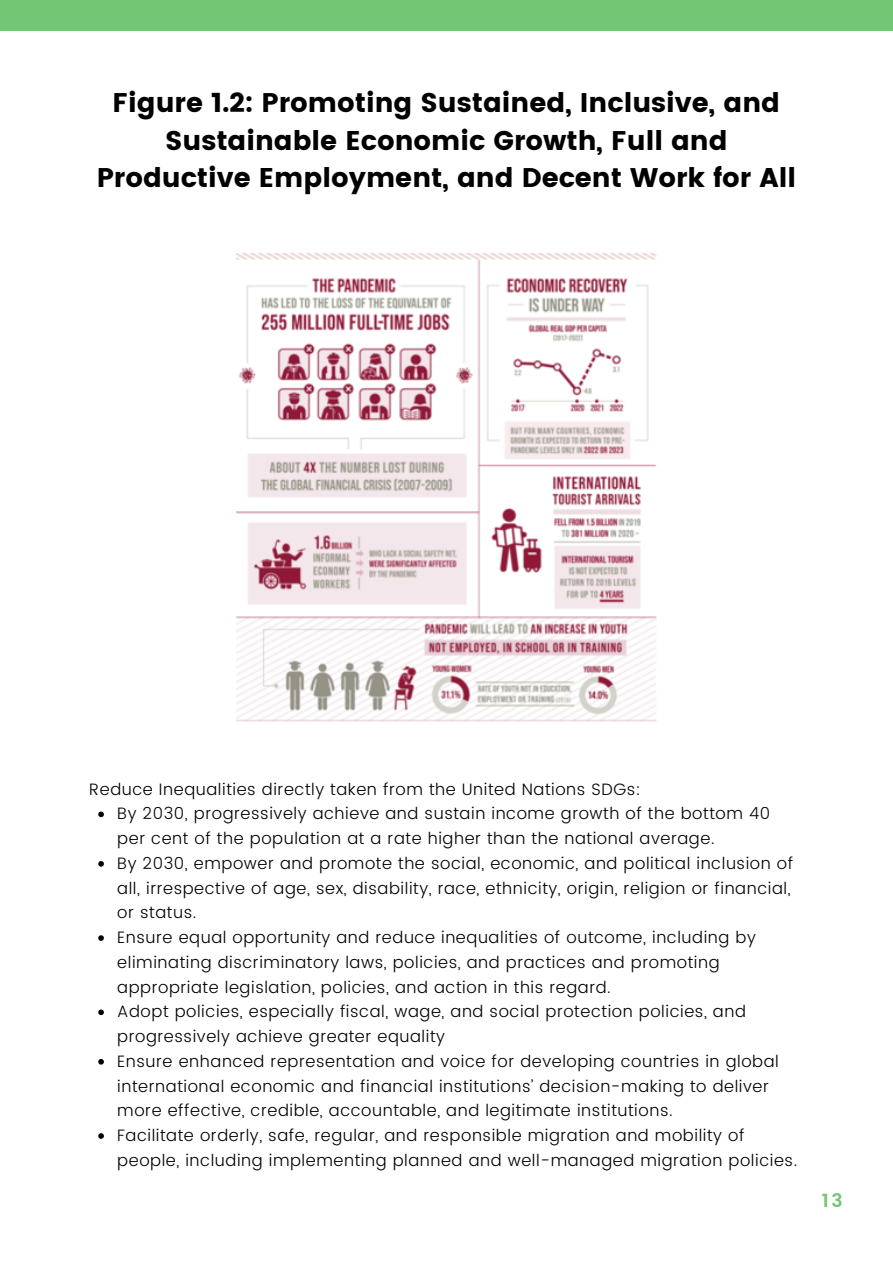
<style>
.page{position:relative;width:893px;height:1264px;background:#fff}
.page>*{position:absolute;margin:0;border:0;box-sizing:border-box;transform-origin:0 0}
.t1{font:27px/37px "Poppins";color:#000;text-align:center}
.t2{font:600 18.75px "Poppins";color:#73c673}
.t3{font:300 16.5px/24.8px "Poppins";letter-spacing:.035em;color:#000}
</style>
<div class="page">
<div style="left:0;top:0;width:892px;height:31px;background:#73c673"></div>
<img style="left:237px;top:254px;width:419px;height:467px">
<svg style="left:98px;top:811px;width:6px;height:6px"></svg>
<svg style="left:98px;top:861px;width:6px;height:5px"></svg>
<svg style="left:98px;top:935px;width:6px;height:5px"></svg>
<svg style="left:98px;top:1009px;width:6px;height:6px"></svg>
<svg style="left:98px;top:1059px;width:6px;height:5px"></svg>
<svg style="left:98px;top:1133px;width:6px;height:5px"></svg>
<h1 class="t1" style="left:97px;top:85px;width:700px">Figure 1.2: Promoting Sustained, Inclusive, and<br>Sustainable Economic Growth, Full and<br>Productive Employment, and Decent Work for All</h1>
<p class="t3" style="left:89px;top:776px;width:553px">Reduce Inequalities directly taken from the United Nations SDGs:</p>
<p class="t3" style="left:117px;top:801px;width:681px">By 2030, progressively achieve and sustain income growth of the bottom 40 per cent of the population at a rate higher than the national average.<br>By 2030, empower and promote the social, economic, and political inclusion of all, irrespective of age, sex, disability, race, ethnicity, origin, religion or financial, or status.<br>Ensure equal opportunity and reduce inequalities of outcome, including by eliminating discriminatory laws, policies, and practices and promoting appropriate legislation, policies, and action in this regard.<br>Adopt policies, especially fiscal, wage, and social protection policies, and progressively achieve greater equality<br>Ensure enhanced representation and voice for developing countries in global international economic and financial institutions’ decision-making to deliver more effective, credible, accountable, and legitimate institutions.<br>Facilitate orderly, safe, regular, and responsible migration and mobility of people, including implementing planned and well-managed migration policies.</p>
<p class="t2" style="left:821px;top:1189px;width:22px">13</p>
</div>
